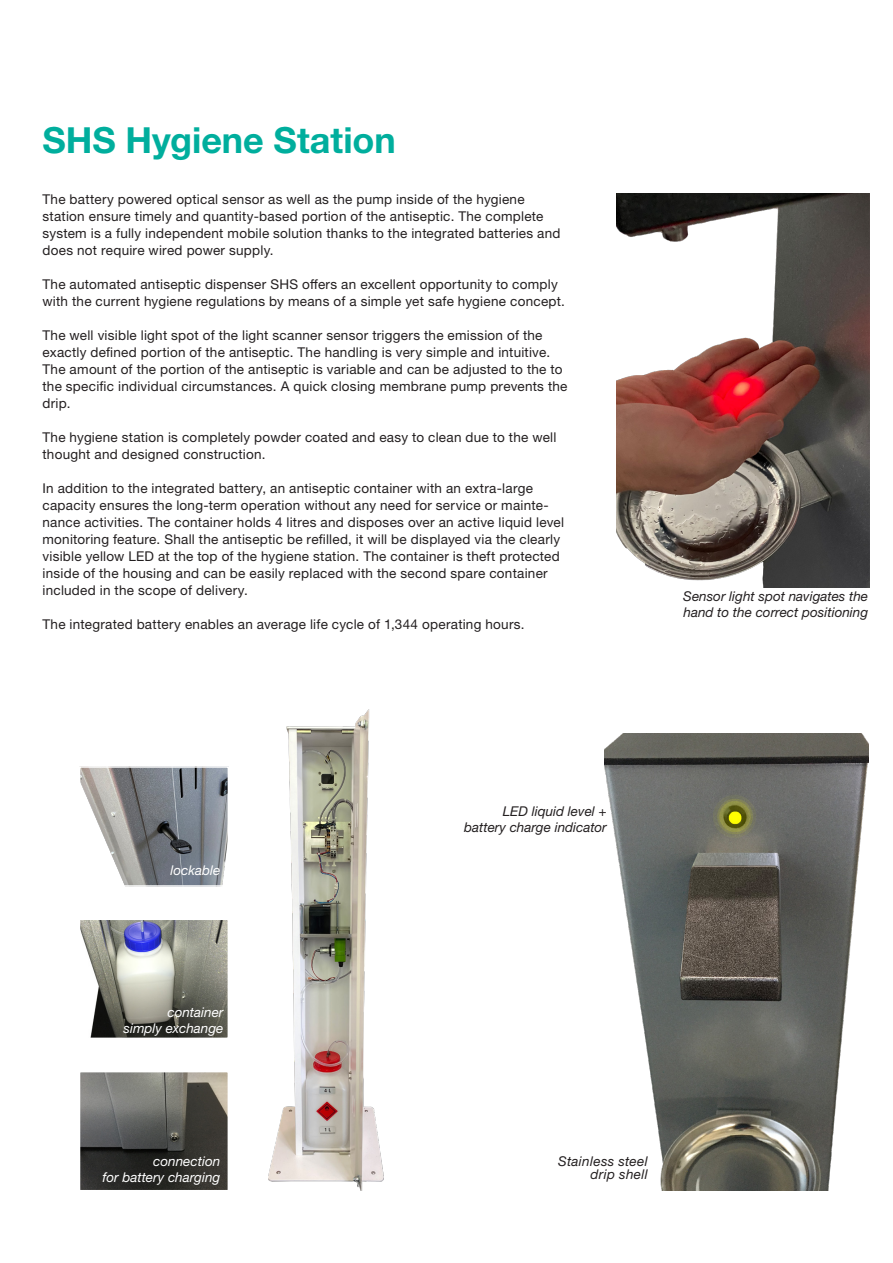
<style>
.page{position:relative;width:893px;height:1263px;background:#fff}
.page>*{position:absolute;margin:0;border:0;box-sizing:border-box;transform-origin:0 0}
.Headline__24_pt__P_F{font:700 36px "Helvetica Neue LTW1 G";color:#00ae9d}
.Fließtext__9_pt__Sch{font:13.5px/17px "Helvetica Neue LTW1 G";letter-spacing:.02em;color:#231f20}
.t1{font:italic 13.5px/16.2px "Helvetica Neue LTW1 G";color:#231f20}
.t2{font:italic 13.5px "Helvetica Neue LTW1 G";color:#fff}
.t3{font:italic 13.5px "Helvetica Neue LTW1 G";letter-spacing:.025em;color:#231f20}
</style>
<div class="page">
<img style="left:605px;top:733px;width:263px;height:458px">
<img style="left:82px;top:1074px;width:144px;height:114px">
<div style="left:79px;top:1071px;width:150px;height:120px;border:2px solid #fff"></div>
<img style="left:82px;top:921px;width:144px;height:115px">
<div style="left:79px;top:918px;width:150px;height:121px;border:2px solid #fff"></div>
<img style="left:82px;top:769px;width:144px;height:115px">
<div style="left:79px;top:766px;width:150px;height:121px;border:2px solid #fff"></div>
<img style="left:269px;top:709px;width:114px;height:482px">
<img style="left:617px;top:194px;width:252px;height:394px">
<p class="Headline__24_pt__P_F" style="left:43px;top:118px;width:355px">SHS Hygiene Station</p>
<p class="Fließtext__9_pt__Sch" style="left:43px;top:191px;width:520px">The battery powered optical sensor as well as the pump inside of the hygiene station ensure timely and quantity-based portion of the antiseptic. The complete system is a fully independent mobile solution thanks to the integrated batteries and does not require wired power supply.</p>
<p class="Fließtext__9_pt__Sch" style="left:43px;top:276px;width:524px">The automated antiseptic dispenser SHS offers an excellent opportunity to comply with the current hygiene regulations by means of a simple yet safe hygiene concept.</p>
<p class="Fließtext__9_pt__Sch" style="left:43px;top:327px;width:526px">The well visible light spot of the light scanner sensor triggers the emission of the exactly defined portion of the antiseptic. The handling is very simple and intuitive.<br>The amount of the portion of the antiseptic is variable and can be adjusted to the to the specific individual circumstances. A quick closing membrane pump prevents the drip.</p>
<p class="Fließtext__9_pt__Sch" style="left:43px;top:429px;width:515px">The hygiene station is completely powder coated and easy to clean due to the well thought and designed construction.</p>
<p class="Fließtext__9_pt__Sch" style="left:43px;top:480px;width:523px">In addition to the integrated battery, an antiseptic container with an extra-large capacity ensures the long-term operation without any need for service or mainte&shy;nance activities. The container holds 4 litres and disposes over an active liquid level monitoring feature. Shall the antiseptic be refilled, it will be displayed via the clearly visible yellow LED at the top of the hygiene station. The container is theft protected inside of the housing and can be easily replaced with the second spare container included in the scope of delivery.</p>
<p class="Fließtext__9_pt__Sch" style="left:43px;top:616px;width:484px">The integrated battery enables an average life cycle of 1,344 operating hours.</p>
<p class="t1" style="left:683px;top:588px;width:186px">Sensor light spot navigates the hand to the correct positioning</p>
<p class="t2" style="left:171px;top:861px;width:51px">lockable</p>
<p class="t2" style="left:167px;top:1003px;width:58px">container</p>
<p class="t2" style="left:124px;top:1020px;width:101px">simply exchange</p>
<p class="t2" style="left:153px;top:1153px;width:69px">connection</p>
<p class="t2" style="left:103px;top:1169px;width:119px">for battery charging</p>
<p class="t1" style="left:503px;top:803px;width:106px">LED liquid level +</p>
<p class="t1" style="left:464px;top:819px;width:144px">battery charge indicator</p>
<p class="t3" style="left:558px;top:1153px;width:91px">Stainless steel</p>
<p class="t3" style="left:591px;top:1166px;width:59px">drip shell</p>
</div>
